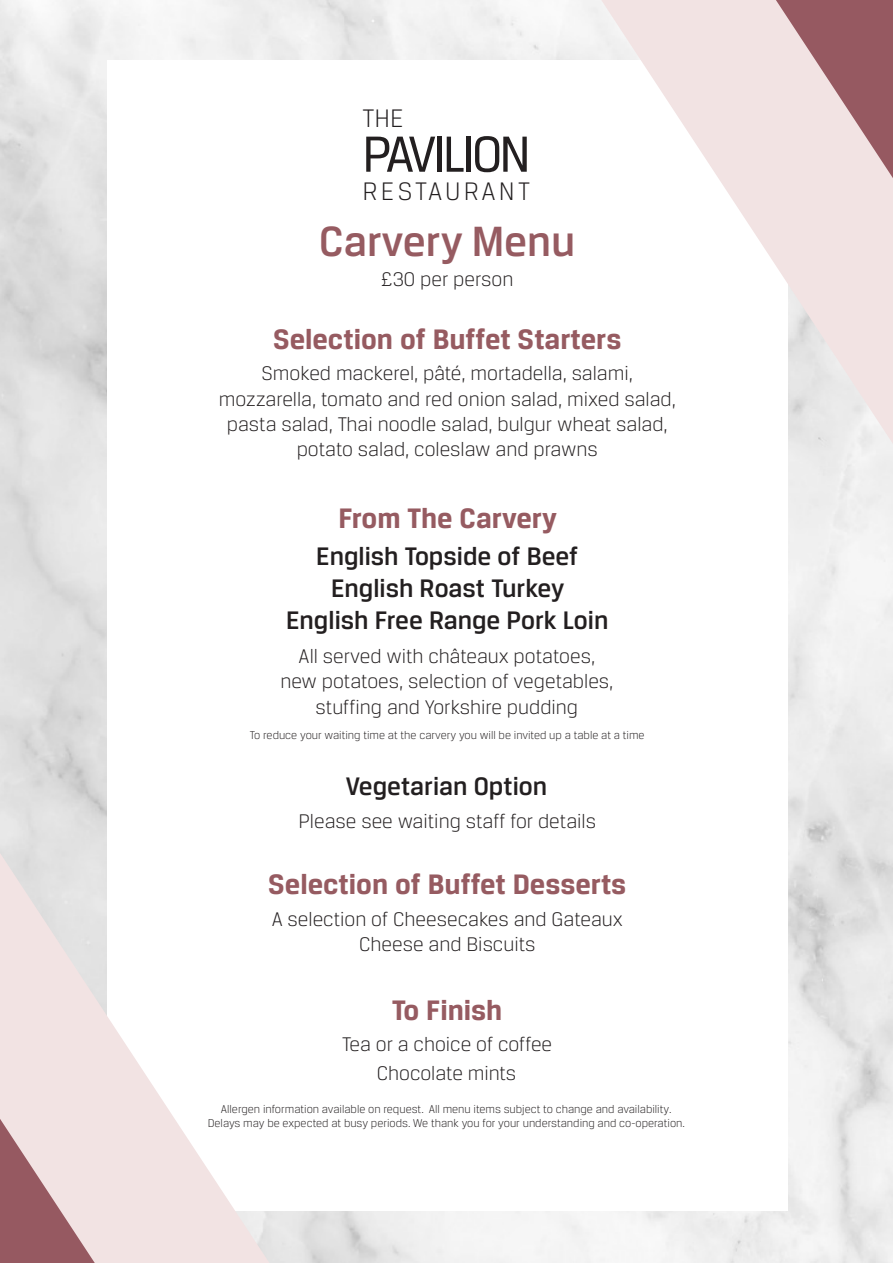
<style>
.page{position:relative;width:893px;height:1263px;background:#fff}
.page>*{position:absolute;margin:0;border:0;box-sizing:border-box;transform-origin:0 0}
.t1{font:54px "Breuer Text";letter-spacing:-.05em;color:#231f20}
.t2{font:500 45px "Breuer Text";color:#965b61}
.t3{font:700 30px "Breuer Text";color:#965b61}
.t4{font:500 27px "Breuer Text";color:#231f20}
.t5{font:300 27px "Breuer Text";letter-spacing:.12em;color:#231f20}
.t6{font:300 27px "Breuer Text";letter-spacing:.1em;color:#231f20}
.t7{font:300 21px/25.2px "Breuer Text";color:#231f20;text-align:center}
.t8{font:300 12px "Breuer Text";color:#231f20}
</style>
<div class="page">
<svg style="left:601px;top:0;width:292px;height:444px"></svg>
<svg style="left:776px;top:0;width:117px;height:178px;background:#c39da1"></svg>
<svg style="left:0;top:853px;width:269px;height:410px"></svg>
<svg style="left:0;top:1119px;width:95px;height:144px;background:#c49ea2"></svg>
<p class="t6" style="left:362px;top:103px;width:43px">THE</p>
<p class="t1" style="left:362px;top:124px;width:170px">PAVILION</p>
<p class="t5" style="left:362px;top:177px;width:169px">RESTAURANT</p>
<p class="t2" style="left:319px;top:216px;width:258px">Carvery Menu</p>
<p class="t7" style="left:381px;top:266px;width:134px">£30 per person</p>
<p class="t3" style="left:273px;top:322px;width:350px">Selection of Buffet Starters</p>
<p class="t7" style="left:219px;top:361px;width:459px">Smoked mackerel, pâté, mortadella, salami, mozzarella, tomato and red onion salad, mixed salad, pasta salad, Thai noodle salad, bulgur wheat salad, potato salad, coleslaw and prawns</p>
<p class="t3" style="left:338px;top:501px;width:220px">From The Carvery</p>
<p class="t4" style="left:316px;top:541px;width:264px">English Topside of Beef</p>
<p class="t4" style="left:331px;top:573px;width:235px">English Roast Turkey</p>
<p class="t4" style="left:286px;top:605px;width:324px">English Free Range Pork Loin</p>
<p class="t7" style="left:280px;top:643px;width:334px">All served with châteaux potatoes, new potatoes, selection of vegetables,</p>
<p class="t7" style="left:316px;top:694px;width:264px">stuffing and Yorkshire pudding</p>
<p class="t8" style="left:250px;top:728px;width:396px">To reduce your waiting time at the carvery you will be invited up a table at a time</p>
<p class="t4" style="left:346px;top:771px;width:203px">Vegetarian Option</p>
<p class="t7" style="left:298px;top:808px;width:299px">Please see waiting staff for details</p>
<p class="t3" style="left:268px;top:867px;width:360px">Selection of Buffet Desserts</p>
<p class="t7" style="left:272px;top:906px;width:353px">A selection of Cheesecakes and Gateaux</p>
<p class="t7" style="left:359px;top:931px;width:178px">Cheese and Biscuits</p>
<p class="t3" style="left:392px;top:993px;width:112px">To Finish</p>
<p class="t7" style="left:342px;top:1032px;width:211px">Tea or a choice of coffee</p>
<p class="t7" style="left:377px;top:1060px;width:141px">Chocolate mints</p>
<p class="t8" style="left:221px;top:1102px;width:452px">Allergen information available on request. All menu items subject to change and availability.</p>
<p class="t8" style="left:208px;top:1117px;width:479px">Delays may be expected at busy periods. We thank you for your understanding and co-operation.</p>
</div>
